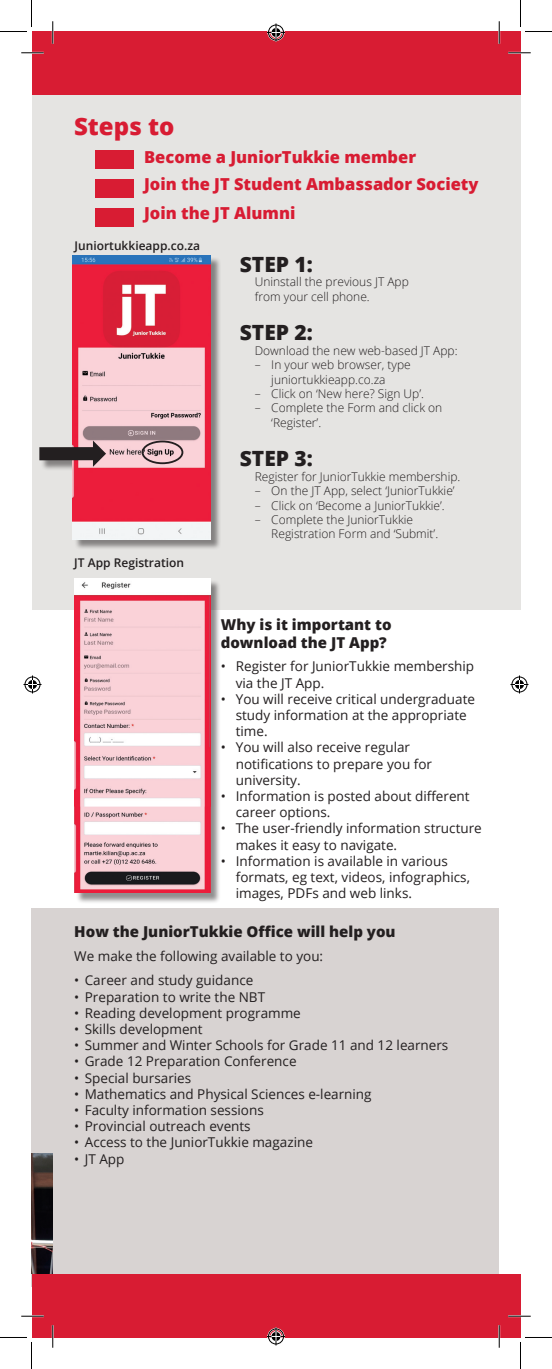
<style>
.page{position:relative;width:552px;height:1369px;background:#fff}
.page>*{position:absolute;margin:0;border:0;box-sizing:border-box;transform-origin:0 0}
.t1{font:800 24px "Open Sans";color:#d81c33}
.t2{font:800 21px "Open Sans";color:#231f20}
.t3{font:800 16.5px/27px "Open Sans";color:#d81c33}
.t4{font:800 15px/18px "Open Sans";color:#231f20}
.t5{font:13.5px/16.2px "Open Sans";color:#231f20}
.t6{font:300 12px/14.4px "Open Sans";color:#231f20}
.t7{font:600 12px "Open Sans";color:#231f20}
</style>
<div class="page">
<div style="left:32px;top:32px;width:488px;height:578px;background:#e5e4e2"></div>
<div style="left:32px;top:32px;width:488px;height:63px;background:#d81c33"></div>
<div style="left:32px;top:907px;width:467px;height:379px;background:#d8d3d2"></div>
<img style="left:32px;top:1153px;width:21px;height:120px">
<div style="left:32px;top:1273px;width:488px;height:64px;background:#d81c33"></div>
<div style="left:76px;top:580px;width:145px;height:323px;background:#231f20;opacity:.5"></div>
<img style="left:75px;top:579px;width:135px;height:314px">
<div style="left:41px;top:257px;width:180px;height:293px;background:#231f20;opacity:.5"></div>
<img style="left:73px;top:256px;width:137px;height:283px">
<svg style="left:39px;top:440px;width:67px;height:27px;background:#836f72"></svg>
<div style="left:142px;top:440px;width:41px;height:24px;border:2px solid #231f20;border-radius:50%"></div>
<div style="left:96px;top:150px;width:38px;height:18px;background:#d81c33"></div>
<div style="left:96px;top:179px;width:38px;height:18px;background:#d81c33"></div>
<div style="left:96px;top:208px;width:38px;height:18px;background:#d81c33"></div>
<hr style="left:21px;top:52px;width:23px;height:2px;background:#fff">
<hr style="left:508px;top:52px;width:23px;height:2px;background:#fff">
<hr style="left:21px;top:1315px;width:23px;height:2px;background:#fff">
<hr style="left:508px;top:1315px;width:23px;height:2px;background:#fff">
<hr style="left:52px;top:21px;width:2px;height:23px;background:#fff">
<hr style="left:52px;top:1325px;width:2px;height:22px;background:#fff">
<hr style="left:498px;top:21px;width:2px;height:23px;background:#fff">
<hr style="left:498px;top:1325px;width:2px;height:22px;background:#fff">
<svg style="left:21px;top:53px;width:23px;height:1px"></svg>
<svg style="left:508px;top:53px;width:23px;height:1px"></svg>
<svg style="left:21px;top:1315px;width:23px;height:1px"></svg>
<svg style="left:508px;top:1315px;width:23px;height:1px"></svg>
<svg style="left:53px;top:21px;width:1px;height:23px"></svg>
<svg style="left:53px;top:1325px;width:1px;height:22px"></svg>
<svg style="left:499px;top:21px;width:1px;height:23px"></svg>
<svg style="left:499px;top:1325px;width:1px;height:22px"></svg>
<svg style="left:0;top:0;width:32px;height:32px"></svg>
<svg style="left:0;top:1337px;width:32px;height:31px"></svg>
<svg style="left:520px;top:0;width:32px;height:32px"></svg>
<svg style="left:520px;top:1337px;width:32px;height:31px"></svg>
<svg style="left:267px;top:24px;width:18px;height:18px"></svg>
<svg style="left:267px;top:1327px;width:18px;height:18px"></svg>
<svg style="left:24px;top:675px;width:18px;height:18px"></svg>
<svg style="left:510px;top:675px;width:18px;height:18px"></svg>
<h1 class="t1" style="left:74px;top:108px;width:102px">Steps to</h1>
<p class="t3" style="left:114px;top:142px;width:366px">» Become a JuniorTukkie member<br>» Join the JT Student Ambassador Society</p>
<p class="t3" style="left:114px;top:198px;width:183px">» Join the JT Alumni</p>
<h2 class="t2" style="left:240px;top:248px;width:75px">Step 1:</h2>
<p class="t6" style="left:255px;top:274px;width:156px">Uninstall the previous JT App from your cell phone.</p>
<h2 class="t2" style="left:240px;top:317px;width:75px">Step 2:</h2>
<p class="t6" style="left:255px;top:343px;width:204px">Download the new web-based JT App:</p>
<p class="t6" style="left:271px;top:357px;width:141px;text-indent:-16px">– In your web browser, type juniortukkieapp.co.za</p>
<p class="t6" style="left:255px;top:386px;width:171px">– Click on ‘New here? Sign Up’.</p>
<p class="t6" style="left:271px;top:400px;width:173px;text-indent:-16px">– Complete the Form and click on ‘Register’.</p>
<h2 class="t2" style="left:240px;top:443px;width:75px">Step 3:</h2>
<p class="t6" style="left:255px;top:469px;width:207px">Register for JuniorTukkie membership.</p>
<p class="t6" style="left:255px;top:483px;width:201px">– On the JT App, select ‘JuniorTukkie’</p>
<p class="t6" style="left:255px;top:498px;width:192px">– Click on ‘Become a JuniorTukkie’.</p>
<p class="t6" style="left:271px;top:512px;width:168px;text-indent:-16px">– Complete the JuniorTukkie<br>Registration Form and ‘Submit’.</p>
<p class="t7" style="left:75px;top:237px;width:127px">Juniortukkieapp.co.za</p>
<p class="t7" style="left:74px;top:555px;width:111px">JT App Registration</p>
<p class="t4" style="left:221px;top:614px;width:172px">Why is it important to download the JT App?</p>
<p class="t5" style="left:236px;top:658px;width:240px;text-indent:-15px">• Register for JuniorTukkie membership via the JT App.</p>
<p class="t5" style="left:236px;top:690px;width:241px;text-indent:-15px">• You will receive critical undergraduate study information at the appropriate time.</p>
<p class="t5" style="left:236px;top:739px;width:198px;text-indent:-15px">• You will also receive regular notifications to prepare you for university.</p>
<p class="t5" style="left:236px;top:787px;width:235px;text-indent:-15px">• Information is posted about different career options.</p>
<p class="t5" style="left:236px;top:820px;width:248px;text-indent:-15px">• The user-friendly information structure makes it easy to navigate.</p>
<p class="t5" style="left:236px;top:852px;width:236px;text-indent:-15px">• Information is available in various formats, eg text, videos, infographics, images, PDFs and web links.</p>
<p class="t4" style="left:74px;top:921px;width:323px">How the JuniorTukkie Office will help you</p>
<p class="t5" style="left:74px;top:947px;width:250px">We make the following available to you:</p>
<p class="t5" style="left:74px;top:972px;width:181px">• Career and study guidance</p>
<p class="t5" style="left:74px;top:988px;width:192px">• Preparation to write the NBT</p>
<p class="t5" style="left:74px;top:1004px;width:228px">• Reading development programme</p>
<p class="t5" style="left:74px;top:1020px;width:130px">• Skills development</p>
<p class="t5" style="left:74px;top:1036px;width:376px">• Summer and Winter Schools for Grade 11 and 12 learners</p>
<p class="t5" style="left:74px;top:1053px;width:224px">• Grade 12 Preparation Conference</p>
<p class="t5" style="left:74px;top:1069px;width:118px">• Special bursaries</p>
<p class="t5" style="left:74px;top:1085px;width:299px">• Mathematics and Physical Sciences e-learning</p>
<p class="t5" style="left:74px;top:1101px;width:191px">• Faculty information sessions</p>
<p class="t5" style="left:74px;top:1117px;width:178px">• Provincial outreach events</p>
<p class="t5" style="left:74px;top:1134px;width:240px">• Access to the JuniorTukkie magazine</p>
<p class="t5" style="left:74px;top:1150px;width:52px">• JT App</p>
</div>
